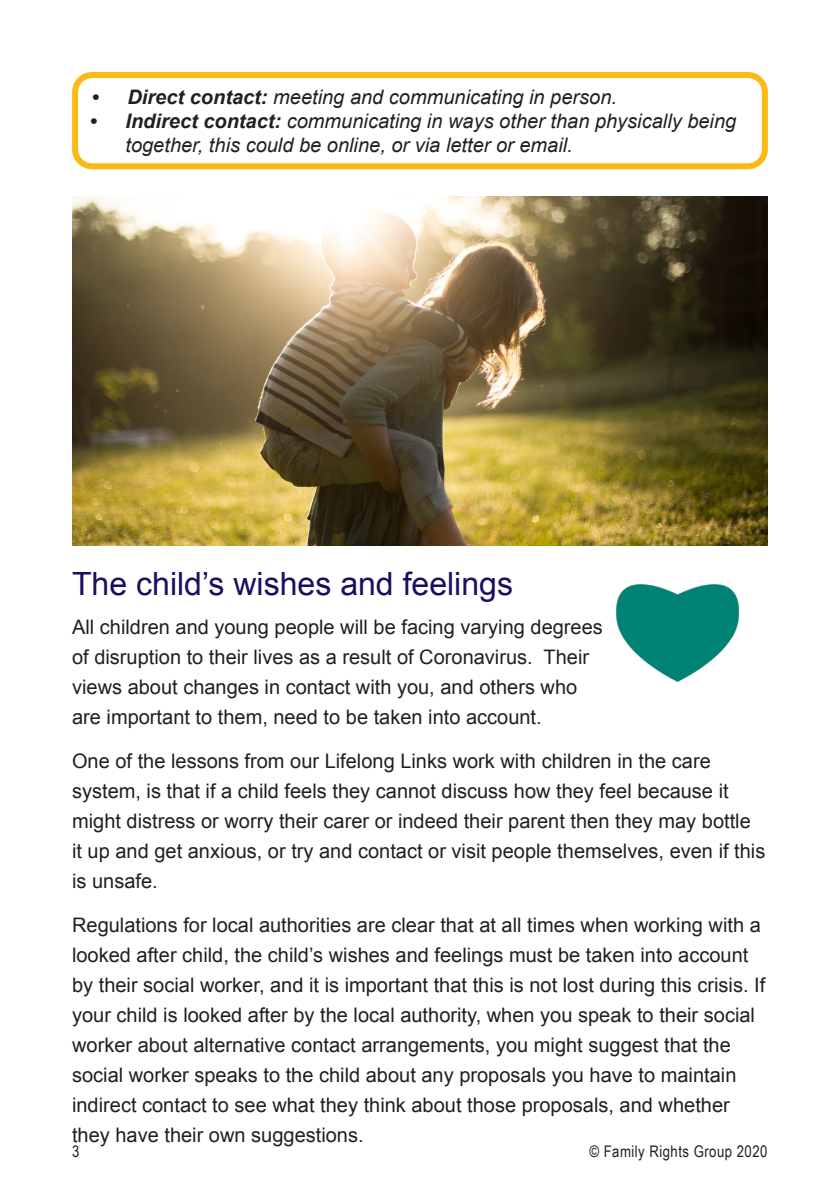
<style>
.page{position:relative;width:840px;height:1191px;background:#fff}
.page>*{position:absolute;margin:0;border:0;box-sizing:border-box;transform-origin:0 0}
.t1{font:32px "Arial";color:#1a0e60}
.t2{font:20px/30px "Arial";color:#231f20}
.t3{font:italic 20px/24px "Arial";color:#231f20}
.t4{font:16px "Arial Narrow";letter-spacing:.03em;color:#231f20}
.s1{font-weight:700}
</style>
<div class="page">
<img style="left:616px;top:584px;width:124px;height:98px">
<img style="left:72px;top:196px;width:695px;height:349px">
<div style="left:72px;top:72px;width:695px;height:97px;border:6px solid #fcb814;border-radius:17px"></div>
<p class="t3" style="left:91px;top:85px;width:527px"><span class="s1">• Direct contact:</span> meeting and communicating in person.</p>
<p class="t3" style="left:125px;top:109px;width:612px;text-indent:-36px"><span class="s1">• Indirect contact:</span> communicating in ways other than physically being together, this could be online, or via letter or email.</p>
<p class="t1" style="left:72px;top:563px;width:442px">The child’s wishes and feelings</p>
<p class="t2" style="left:72px;top:612px;width:532px">All children and young people will be facing varying degrees of disruption to their lives as a result of Coronavirus. Their views about changes in contact with you, and others who are important to them, need to be taken into account.</p>
<p class="t2" style="left:72px;top:746px;width:694px">One of the lessons from our Lifelong Links work with children in the care system, is that if a child feels they cannot discuss how they feel because it might distress or worry their carer or indeed their parent then they may bottle it up and get anxious, or try and contact or visit people themselves, even if this is unsafe.</p>
<p class="t2" style="left:72px;top:910px;width:694px">Regulations for local authorities are clear that at all times when working with a looked after child, the child’s wishes and feelings must be taken into account by their social worker, and it is important that this is not lost during this crisis. If your child is looked after by the local authority, when you speak to their social worker about alternative contact arrangements, you might suggest that the social worker speaks to the child about any proposals you have to maintain indirect contact to see what they think about those proposals, and whether they have their own suggestions.</p>
<p class="t4" style="left:72px;top:1139px;width:9px">3</p>
<p class="t4" style="left:589px;top:1139px;width:179px">© Family Rights Group 2020</p>
</div>
